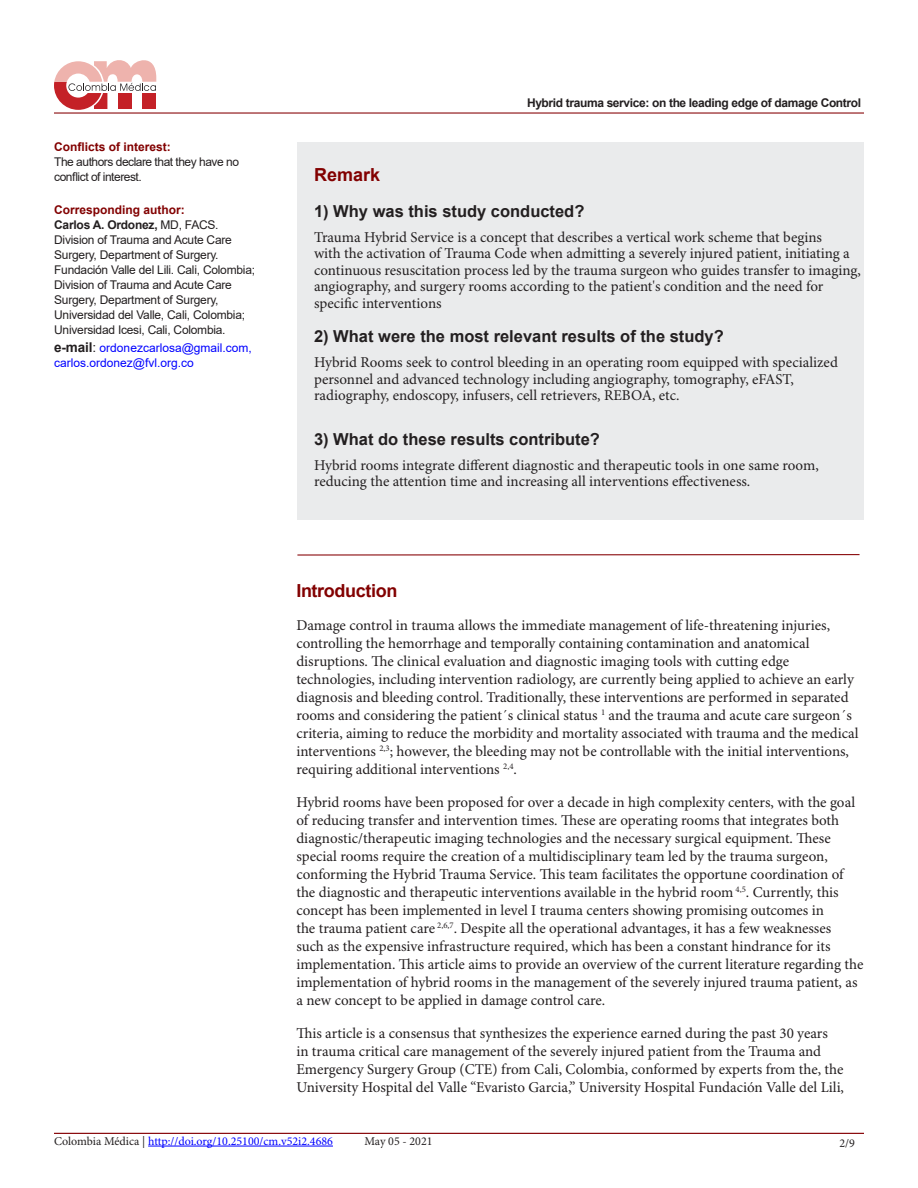
<style>
.page{position:relative;width:918px;height:1188px;background:#fff}
.page>*{position:absolute;margin:0;border:0;box-sizing:border-box;transform-origin:0 0}
.t1{font:700 18px "Arial";letter-spacing:-.02em;color:#820000}
.t2{font:700 16.5px "Arial";color:#231f20}
.t3{font:15px/18px "Minion Pro";color:#231f20}
.t4{font:12px/15px "Arial";letter-spacing:-.02em;color:#231f20}
.t5{font:12px/15px "Arial";color:#00f}
.t6{font:12px "Minion Pro";color:#00f}
.t7{font:700 12px "Arial";letter-spacing:-.03em;color:#231f20}
.t8{font:12px/15px "Arial";letter-spacing:-.04em;color:#231f20}
.t9{font:700 12px "Arial";color:#820000}
.t10{font:12px "Minion Pro";color:#231f20}
.s1{font-weight:700}
.s2{font-weight:700;font-size:13.5px;color:#231f20}
.s3{font-size:13.5px;color:#231f20}
.s4{color:#231f20}
</style>
<div class="page">
<hr style="left:54px;top:112px;width:810px;height:2px;background:#8b0d10">
<hr style="left:148px;top:1146px;width:185px;height:1px;background:#00f">
<svg style="left:54px;top:60px;width:102px;height:50px"></svg>
<hr style="left:54px;top:1133px;width:810px;height:1px;background:#8b0d10">
<div style="left:297px;top:142px;width:567px;height:378px;background:#eaebec"></div>
<hr style="left:297px;top:554px;width:563px;height:2px;background:#8b0d10">
<p class="t9" style="left:54px;top:138px;width:118px">Conflicts of interest:</p>
<p class="t8" style="left:54px;top:154px;width:186px">The authors declare that they have no conflict of interest.</p>
<p class="t9" style="left:54px;top:201px;width:132px">Corresponding author:</p>
<p class="t4" style="left:54px;top:217px;width:202px"><span class="s1">Carlos A. Ordonez,</span> MD, FACS.<br>Division of Trauma and Acute Care Surgery, Department of Surgery.<br>Fundación Valle del Lili. Cali, Colombia; Division of Trauma and Acute Care Surgery, Department of Surgery, Universidad del Valle, Cali, Colombia; Universidad Icesi, Cali, Colombia.</p>
<p class="t5" style="left:54px;top:340px;width:199px"><span class="s2">e-mail</span><span class="s3">:</span> ordonezcarlosa@gmail.com, carlos.ordonez@fvl.org.co</p>
<p class="t7" style="left:527px;top:94px;width:336px">Hybrid trauma service: on the leading edge of damage Control</p>
<p class="t1" style="left:314px;top:162px;width:68px">Remark</p>
<p class="t2" style="left:314px;top:199px;width:272px">1) Why was this study conducted?</p>
<p class="t3" style="left:314px;top:229px;width:549px;line-height:16.5px">Trauma Hybrid Service is a concept that describes a vertical work scheme that begins<br>with the activation of Trauma Code when admitting a severely injured patient, initiating a continuous resuscitation process led by the trauma surgeon who guides transfer to imaging, angiography, and surgery rooms according to the patient's condition and the need for specific interventions</p>
<p class="t2" style="left:314px;top:325px;width:411px">2) What were the most relevant results of the study?</p>
<p class="t3" style="left:314px;top:355px;width:525px;line-height:16.5px">Hybrid Rooms seek to control bleeding in an operating room equipped with specialized personnel and advanced technology including angiography, tomography, eFAST, radiography, endoscopy, infusers, cell retrievers, REBOA, etc.</p>
<p class="t2" style="left:314px;top:427px;width:288px">3) What do these results contribute?</p>
<p class="t3" style="left:314px;top:457px;width:506px;line-height:16.5px">Hybrid rooms integrate different diagnostic and therapeutic tools in one same room, reducing the attention time and increasing all interventions effectiveness.</p>
<p class="t1" style="left:296px;top:578px;width:103px">Introduction</p>
<p class="t3" style="left:296px;top:616px;width:564px">Damage control in trauma allows the immediate management of life-threatening injuries, controlling the hemorrhage and temporally containing contamination and anatomical disruptions. The clinical evaluation and diagnostic imaging tools with cutting edge technologies, including intervention radiology, are currently being applied to achieve an early diagnosis and bleeding control. Traditionally, these interventions are performed in separated rooms and considering the patient´s clinical status <sup>1</sup> and the trauma and acute care surgeon´s criteria, aiming to reduce the morbidity and mortality associated with trauma and the medical interventions <sup>2,3</sup>; however, the bleeding may not be controllable with the initial interventions, requiring additional interventions <sup>2,4</sup>.</p>
<p class="t3" style="left:296px;top:793px;width:569px">Hybrid rooms have been proposed for over a decade in high complexity centers, with the goal of reducing transfer and intervention times. These are operating rooms that integrates both diagnostic/therapeutic imaging technologies and the necessary surgical equipment. These special rooms require the creation of a multidisciplinary team led by the trauma surgeon, conforming the Hybrid Trauma Service. This team facilitates the opportune coordination of the diagnostic and therapeutic interventions available in the hybrid room <sup>4,5</sup>. Currently, this concept has been implemented in level I trauma centers showing promising outcomes in<br>the trauma patient care <sup>2,6,7</sup>. Despite all the operational advantages, it has a few weaknesses<br>such as the expensive infrastructure required, which has been a constant hindrance for its implementation. This article aims to provide an overview of the current literature regarding the implementation of hybrid rooms in the management of the severely injured trauma patient, as a new concept to be applied in damage control care.</p>
<p class="t3" style="left:296px;top:1024px;width:549px">This article is a consensus that synthesizes the experience earned during the past 30 years<br>in trauma critical care management of the severely injured patient from the Trauma and Emergency Surgery Group (CTE) from Cali, Colombia, conformed by experts from the, the University Hospital del Valle “Evaristo Garcia,” University Hospital Fundación Valle del Lili,</p>
<p class="t6" style="left:54px;top:1134px;width:280px"><span class="s4">Colombia Médica |</span> http://doi.org/10.25100/cm.v52i2.4686</p>
<p class="t10" style="left:364px;top:1134px;width:70px">May 05 - 2021</p>
<p class="t10" style="left:840px;top:1136px;width:17px">2/9</p>
</div>
